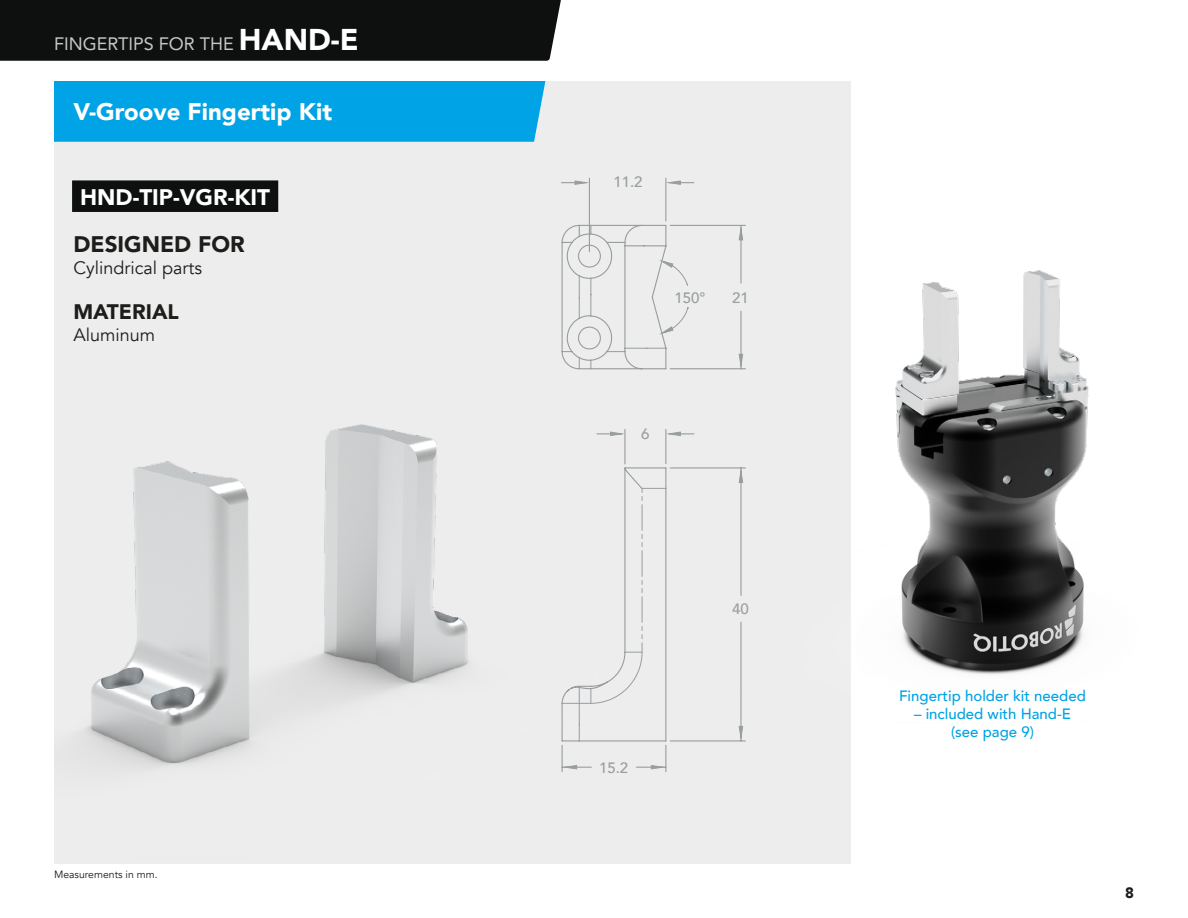
<style>
.page{position:relative;width:1188px;height:918px;background:#fff}
.page>*{position:absolute;margin:0;border:0;box-sizing:border-box;transform-origin:0 0}
.t1{font:900 24px "Avenir";color:#fff}
.t2{font:900 22.5px "Avenir";color:#fff}
.t3{font:900 22.5px "Avenir";color:#1d1d1b}
.t4{font:900 21px "Avenir";color:#1d1d1b}
.t5{font:18px "Avenir";color:#1d1d1b}
.t6{font:18px "Avenir";color:#c7c7c6}
.t7{font:500 15px/18px "Avenir";color:#00a3e5;text-align:center}
.t8{font:500 15px "Avenir";color:#989d9f}
.t9{font:900 15px "Avenir";color:#1d1d1b}
.t10{font:10.5px "Avenir";color:#1d1d1b}
.s1{font-weight:900;font-size:30px;color:#fff}
</style>
<div class="page">
<div style="left:54px;top:81px;width:796px;height:783px;background:#ededed"></div>
<img style="left:850px;top:159px;width:239px;height:564px">
<img style="left:81px;top:182px;width:665px;height:586px">
<div style="left:0;top:0;width:561px;height:61px;background:#0e100f"></div>
<div style="left:54px;top:81px;width:491px;height:61px;background:#00a3e5"></div>
<div style="left:72px;top:180px;width:206px;height:32px;background:#0e100f"></div>
<svg style="left:564px;top:180px;width:180px;height:588px"></svg>
<hr style="left:740px;top:622px;width:2px;height:119px;background:#989d9f">
<hr style="left:740px;top:468px;width:2px;height:127px;background:#989d9f">
<hr style="left:670px;top:740px;width:75px;height:2px;background:#989d9f">
<hr style="left:670px;top:467px;width:75px;height:2px;background:#989d9f">
<hr style="left:624px;top:429px;width:2px;height:35px;background:#989d9f">
<hr style="left:665px;top:429px;width:1px;height:35px;background:#989d9f">
<hr style="left:589px;top:178px;width:1px;height:74px;background:#989d9f">
<hr style="left:665px;top:178px;width:1px;height:43px;background:#989d9f">
<hr style="left:740px;top:311px;width:2px;height:58px;background:#989d9f">
<hr style="left:740px;top:225px;width:2px;height:58px;background:#989d9f">
<hr style="left:670px;top:368px;width:75px;height:1px;background:#989d9f">
<hr style="left:670px;top:225px;width:75px;height:1px;background:#989d9f">
<svg style="left:561px;top:467px;width:106px;height:305px"></svg>
<svg style="left:739px;top:726px;width:4px;height:12px"></svg>
<svg style="left:739px;top:471px;width:4px;height:11px"></svg>
<svg style="left:597px;top:432px;width:25px;height:4px"></svg>
<svg style="left:669px;top:432px;width:25px;height:4px"></svg>
<svg style="left:739px;top:354px;width:4px;height:12px"></svg>
<svg style="left:739px;top:229px;width:4px;height:11px"></svg>
<svg style="left:561px;top:224px;width:112px;height:146px"></svg>
<svg style="left:669px;top:181px;width:25px;height:3px"></svg>
<svg style="left:561px;top:181px;width:25px;height:3px"></svg>
<p class="t6" style="left:54px;top:29px;width:306px">FINGERTIPS FOR THE <span class="s1">HAND-E</span></p>
<h1 class="t1" style="left:73px;top:91px;width:260px">V-Groove Fingertip Kit</h1>
<h2 class="t2" style="left:80px;top:178px;width:191px">HND-TIP-VGR-KIT</h2>
<h2 class="t3" style="left:73px;top:225px;width:173px">DESIGNED FOR</h2>
<p class="t5" style="left:73px;top:257px;width:130px">Cylindrical parts</p>
<h3 class="t4" style="left:73px;top:294px;width:107px">MATERIAL</h3>
<p class="t5" style="left:73px;top:324px;width:83px">Aluminum</p>
<p class="t10" style="left:54px;top:868px;width:105px">Measurements in mm.</p>
<p class="t8" style="left:613px;top:169px;width:31px">11.2</p>
<p class="t8" style="left:675px;top:285px;width:33px">150°</p>
<p class="t8" style="left:732px;top:285px;width:18px">21</p>
<p class="t8" style="left:641px;top:421px;width:10px">6</p>
<p class="t8" style="left:599px;top:754px;width:31px">15.2</p>
<p class="t8" style="left:732px;top:596px;width:18px">40</p>
<p class="t7" style="left:899px;top:686px;width:188px">Fingertip holder kit needed</p>
<p class="t7" style="left:914px;top:704px;width:158px">– included with Hand-E (see page 9)</p>
<p class="t9" style="left:1125px;top:880px;width:10px">8</p>
</div>
